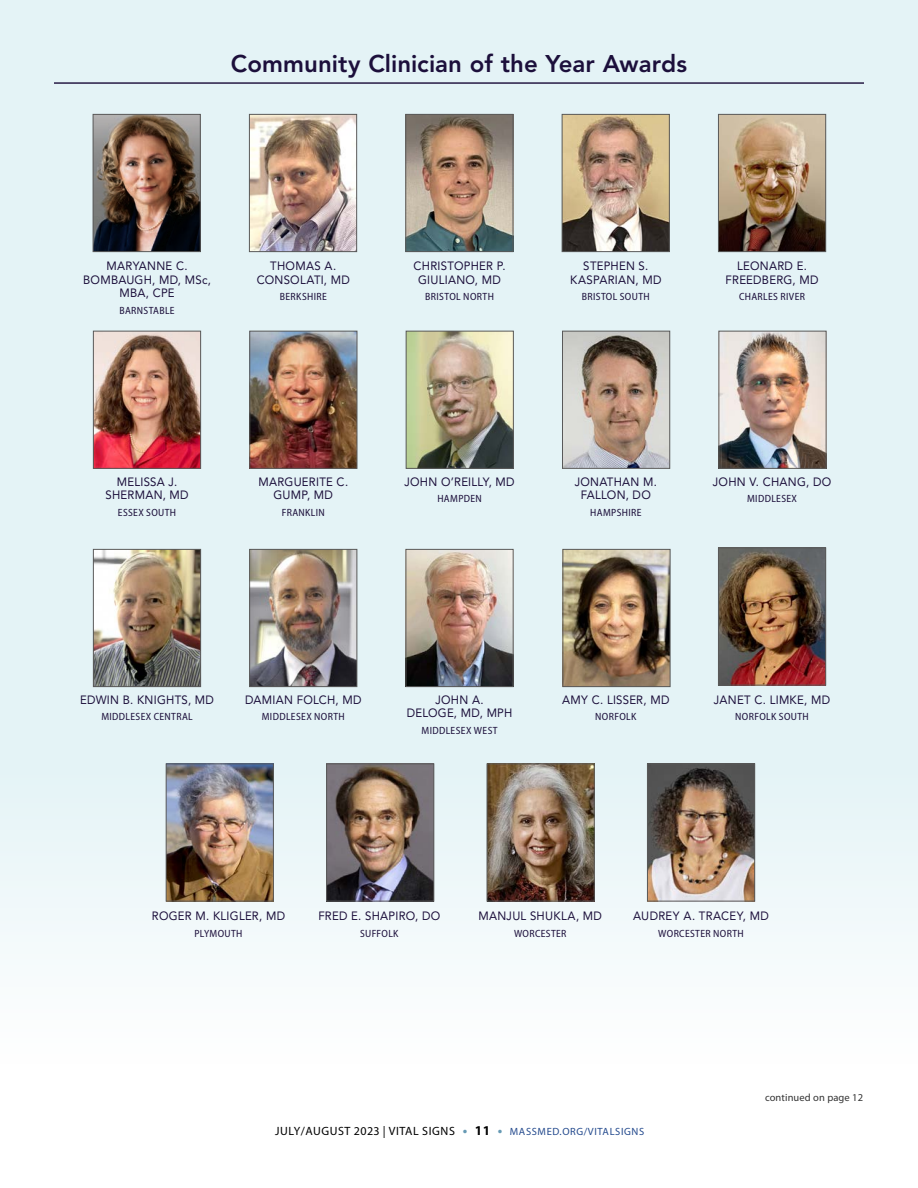
<style>
.page{position:relative;width:918px;height:1188px;background:#fff}
.page>*{position:absolute;margin:0;border:0;box-sizing:border-box;transform-origin:0 0}
.Head1{font:800 24px "Avenir LT Std";color:#1c0f3b}
.Name_Recipient{font:12px/13.5px "Avenir LT Std";letter-spacing:.025em;color:#1c0f3b;text-align:center;scale:.95 1}
.t1{font:12px "Myriad Pro";letter-spacing:.05em;color:#000}
.CountyName{font:semi-condensed 10.5px "Myriad Pro";letter-spacing:.035em;color:#1c0f3b}
.Continued_On{font:10.5px "Myriad Pro";letter-spacing:.01em;color:#333}
.s1{font-weight:700;font-size:13.5px;color:#669ab4}
.s2{font-weight:700;font-size:13.5px}
.s3{font-size:10.5px;color:#254b8e}
</style>
<div class="page">
<div style="left:0;top:0;width:918px;height:1089px;background:linear-gradient(to bottom,#def0f3,#f2f9fa)"></div>
<hr style="left:54px;top:82px;width:810px;height:2px;background:#1c0f3b">
<img style="left:489px;top:766px;width:104px;height:134px">
<div style="left:487px;top:764px;width:108px;height:138px;border:1px solid #595959"></div>
<img style="left:649px;top:766px;width:104px;height:134px">
<div style="left:647px;top:764px;width:108px;height:138px;border:1px solid #595959"></div>
<img style="left:720px;top:550px;width:104px;height:134px">
<div style="left:718px;top:548px;width:108px;height:138px;border:1px solid #595959"></div>
<img style="left:168px;top:766px;width:104px;height:134px">
<div style="left:166px;top:764px;width:108px;height:138px;border:1px solid #595959"></div>
<img style="left:328px;top:766px;width:104px;height:134px">
<div style="left:326px;top:764px;width:108px;height:138px;border:1px solid #595959"></div>
<img style="left:95px;top:116px;width:104px;height:134px">
<div style="left:93px;top:114px;width:108px;height:138px;border:1px solid #595959"></div>
<img style="left:251px;top:116px;width:104px;height:134px">
<div style="left:249px;top:114px;width:108px;height:138px;border:1px solid #595959"></div>
<img style="left:407px;top:116px;width:104px;height:134px">
<div style="left:405px;top:114px;width:108px;height:138px;border:1px solid #595959"></div>
<img style="left:564px;top:116px;width:104px;height:134px">
<div style="left:562px;top:114px;width:108px;height:138px;border:1px solid #595959"></div>
<img style="left:720px;top:116px;width:104px;height:134px">
<div style="left:718px;top:114px;width:108px;height:138px;border:1px solid #595959"></div>
<img style="left:95px;top:333px;width:104px;height:134px">
<div style="left:93px;top:331px;width:108px;height:138px;border:1px solid #595959"></div>
<img style="left:251px;top:333px;width:104px;height:134px">
<div style="left:249px;top:331px;width:108px;height:138px;border:1px solid #595959"></div>
<img style="left:408px;top:333px;width:104px;height:134px">
<div style="left:406px;top:331px;width:108px;height:138px;border:1px solid #595959"></div>
<img style="left:564px;top:333px;width:104px;height:134px">
<div style="left:562px;top:331px;width:108px;height:138px;border:1px solid #595959"></div>
<img style="left:720px;top:333px;width:104px;height:134px">
<div style="left:718px;top:331px;width:108px;height:138px;border:1px solid #595959"></div>
<img style="left:564px;top:551px;width:104px;height:134px">
<div style="left:562px;top:549px;width:108px;height:138px;border:1px solid #595959"></div>
<img style="left:95px;top:551px;width:104px;height:134px">
<div style="left:93px;top:549px;width:108px;height:138px;border:1px solid #595959"></div>
<img style="left:251px;top:551px;width:104px;height:134px">
<div style="left:249px;top:549px;width:108px;height:138px;border:1px solid #595959"></div>
<img style="left:408px;top:551px;width:104px;height:134px">
<div style="left:406px;top:549px;width:108px;height:138px;border:1px solid #595959"></div>
<p class="Head1" style="left:231px;top:49px;width:458px">Community Clinician of the Year Awards</p>
<p class="Name_Recipient" style="left:83px;top:260px;width:136px">MARYANNE C.<br>BOMBAUGH, MD, MSc,<br>MBA, CPE</p>
<p class="CountyName" style="left:120px;top:304px;width:57px">BARNSTABLE</p>
<p class="Name_Recipient" style="left:257px;top:260px;width:100px">THOMAS A.<br>CONSOLATI, MD</p>
<p class="CountyName" style="left:280px;top:290px;width:48px">BERKSHIRE</p>
<p class="Name_Recipient" style="left:414px;top:260px;width:98px">CHRISTOPHER P.<br>GIULIANO, MD</p>
<p class="CountyName" style="left:425px;top:290px;width:70px">BRISTOL NORTH</p>
<p class="Name_Recipient" style="left:570px;top:260px;width:98px">STEPHEN S.<br>KASPARIAN, MD</p>
<p class="CountyName" style="left:582px;top:290px;width:70px">BRISTOL SOUTH</p>
<p class="Name_Recipient" style="left:726px;top:260px;width:99px">LEONARD E.<br>FREEDBERG, MD</p>
<p class="CountyName" style="left:739px;top:290px;width:67px">CHARLES RIVER</p>
<p class="Name_Recipient" style="left:105px;top:475px;width:89px">MELISSA J.<br>SHERMAN, MD</p>
<p class="CountyName" style="left:118px;top:506px;width:60px">ESSEX SOUTH</p>
<p class="Name_Recipient" style="left:259px;top:475px;width:96px">MARGUERITE C.<br>GUMP, MD</p>
<p class="CountyName" style="left:282px;top:506px;width:45px">FRANKLIN</p>
<p class="Name_Recipient" style="left:404px;top:475px;width:118px">JOHN O’REILLY, MD</p>
<p class="CountyName" style="left:437px;top:493px;width:46px">HAMPDEN</p>
<p class="Name_Recipient" style="left:575px;top:475px;width:88px">JONATHAN M.<br>FALLON, DO</p>
<p class="CountyName" style="left:590px;top:506px;width:53px">HAMPSHIRE</p>
<p class="Name_Recipient" style="left:713px;top:475px;width:126px">JOHN V. CHANG, DO</p>
<p class="CountyName" style="left:747px;top:493px;width:51px">MIDDLESEX</p>
<p class="Name_Recipient" style="left:80px;top:693px;width:143px">EDWIN B. KNIGHTS, MD</p>
<p class="CountyName" style="left:101px;top:710px;width:93px">MIDDLESEX CENTRAL</p>
<p class="Name_Recipient" style="left:245px;top:693px;width:124px">DAMIAN FOLCH, MD</p>
<p class="CountyName" style="left:262px;top:710px;width:85px">MIDDLESEX NORTH</p>
<p class="Name_Recipient" style="left:407px;top:693px;width:113px">JOHN A.<br>DELOGE, MD, MPH</p>
<p class="CountyName" style="left:422px;top:724px;width:78px">MIDDLESEX WEST</p>
<p class="Name_Recipient" style="left:562px;top:693px;width:115px">AMY C. LISSER, MD</p>
<p class="CountyName" style="left:595px;top:710px;width:43px">NORFOLK</p>
<p class="Name_Recipient" style="left:714px;top:693px;width:124px">JANET C. LIMKE, MD</p>
<p class="CountyName" style="left:735px;top:710px;width:75px">NORFOLK SOUTH</p>
<p class="Name_Recipient" style="left:152px;top:909px;width:142px">ROGER M. KLIGLER, MD</p>
<p class="CountyName" style="left:194px;top:927px;width:50px">PLYMOUTH</p>
<p class="Name_Recipient" style="left:318px;top:909px;width:130px">FRED E. SHAPIRO, DO</p>
<p class="CountyName" style="left:360px;top:927px;width:40px">SUFFOLK</p>
<p class="Name_Recipient" style="left:478px;top:909px;width:132px">MANJUL SHUKLA, MD</p>
<p class="CountyName" style="left:514px;top:927px;width:54px">WORCESTER</p>
<p class="Name_Recipient" style="left:633px;top:909px;width:144px">AUDREY A. TRACEY, MD</p>
<p class="CountyName" style="left:658px;top:927px;width:87px">WORCESTER NORTH</p>
<p class="Continued_On" style="left:765px;top:1092px;width:100px">continued on page 12</p>
<p class="t1" style="left:275px;top:1125px;width:371px">JULY/AUGUST 2023 | VITAL SIGNS <span class="s1">•</span> <span class="s2">11</span> <span class="s1">•</span> <span class="s3">MASSMED.ORG/VITALSIGNS</span></p>
</div>
